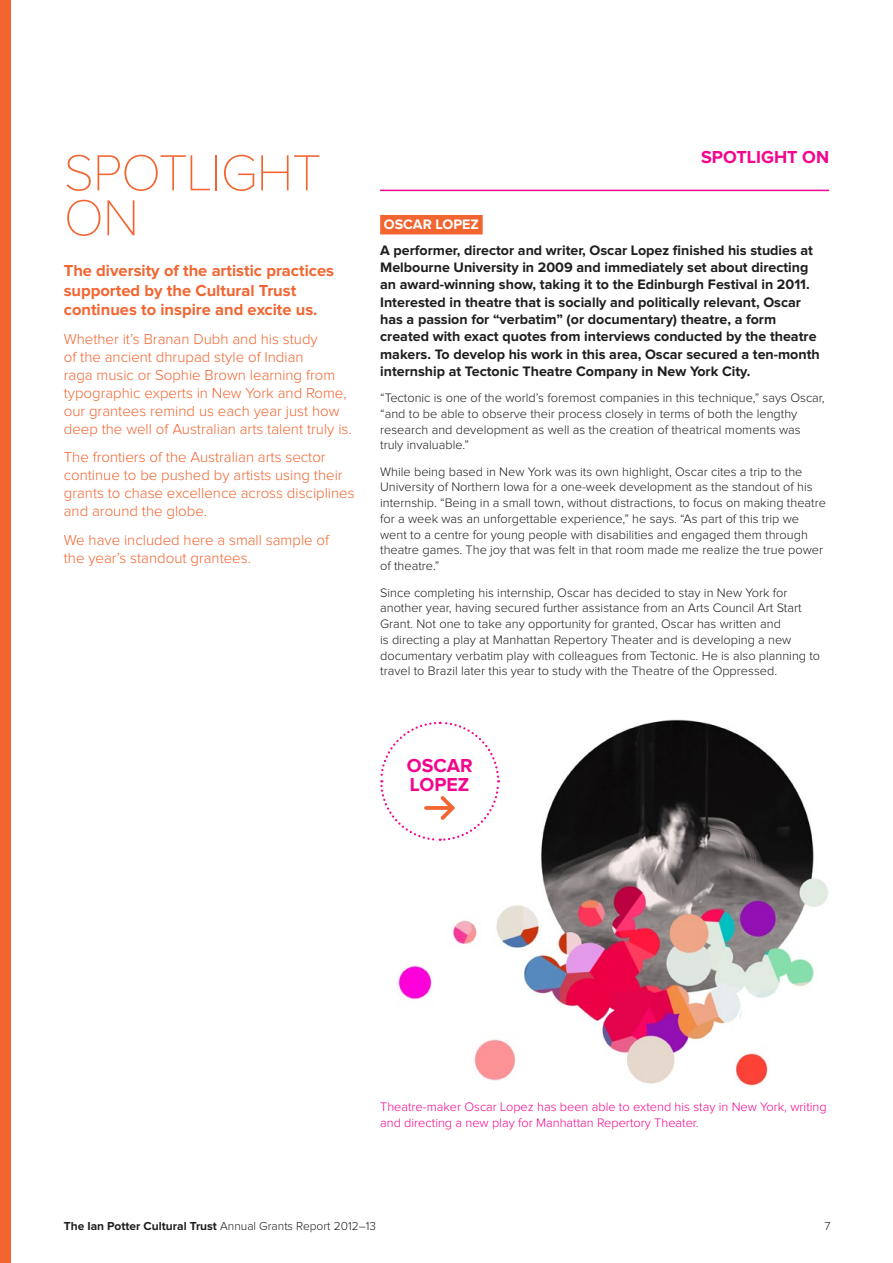
<style>
.page{position:relative;width:893px;height:1263px;background:#fff}
.page>*{position:absolute;margin:0;border:0;box-sizing:border-box;transform-origin:0 0}
.t1{font:100 52.5px/45px "Proxima Nova";letter-spacing:-.02em;color:#f26531}
.t2{font:700 19.5px/19.5px "Proxima Nova";color:#f2068d}
.t3{font:700 18px "Proxima Nova";color:#f2068d}
.t4{font:700 16.5px/19.5px "Proxima Nova";color:#f26531}
.t5{font:300 15px/18px "Proxima Nova";color:#f26531}
.t6{font:700 14.25px/17.2px "Proxima Nova";color:#1e1e1e}
.t7{font:700 14.25px "Proxima Nova";color:#fff}
.t8{font:300 12.75px/15.8px "Proxima Nova";color:#1e1e1e}
.t9{font:300 12.75px/15.8px "Proxima Nova";color:#f2068d}
.t10{font:700 12px "Proxima Nova";color:#1e1e1e}
.t11{font:300 12px "Proxima Nova";color:#1e1e1e}
.s1{font-weight:300}
</style>
<div class="page">
<div style="left:0;top:0;width:11px;height:1263px;background:#f26531"></div>
<img style="left:398px;top:720px;width:430px;height:366px">
<svg style="left:380px;top:721px;width:120px;height:121px"></svg>
<hr style="left:380px;top:190px;width:449px;height:1px;background:#f2068d">
<div style="left:380px;top:215px;width:103px;height:19px;background:#f26531"></div>
<h1 class="t1" style="left:64px;top:153px;width:259px">SPOTLIGHT<br>ON</h1>
<p class="t4" style="left:64px;top:262px;width:272px">The diversity of the artistic practices supported by the Cultural Trust continues to inspire and excite us.</p>
<p class="t5" style="left:64px;top:330px;width:289px">Whether it’s Branan Dubh and his study<br>of the ancient dhrupad style of Indian<br>raga music or Sophie Brown learning from typographic experts in New York and Rome, our grantees remind us each year just how deep the well of Australian arts talent truly is.</p>
<p class="t5" style="left:64px;top:449px;width:292px">The frontiers of the Australian arts sector continue to be pushed by artists using their grants to chase excellence across disciplines and around the globe.</p>
<p class="t5" style="left:64px;top:532px;width:267px">We have included here a small sample of the year’s standout grantees.</p>
<h3 class="t3" style="left:701px;top:149px;width:130px">SPOTLIGHT ON</h3>
<p class="t7" style="left:384px;top:218px;width:97px">OSCAR LOPEZ</p>
<p class="t6" style="left:380px;top:242px;width:441px">A performer, director and writer, Oscar Lopez finished his studies at Melbourne University in 2009 and immediately set about directing an award-winning show, taking it to the Edinburgh Festival in 2011.<br>Interested in theatre that is socially and politically relevant, Oscar has a passion for “verbatim” (or documentary) theatre, a form created with exact quotes from interviews conducted by the theatre makers. To develop his work in this area, Oscar secured a ten-month internship at Tectonic Theatre Company in New York City.</p>
<p class="t8" style="left:380px;top:390px;width:446px">“Tectonic is one of the world’s foremost companies in this technique,” says Oscar, “and to be able to observe their process closely in terms of both the lengthy research and development as well as the creation of theatrical moments was truly invaluable.”</p>
<p class="t8" style="left:380px;top:464px;width:447px">While being based in New York was its own highlight, Oscar cites a trip to the University of Northern Iowa for a one-week development as the standout of his internship. “Being in a small town, without distractions, to focus on making theatre for a week was an unforgettable experience,” he says. “As part of this trip we went to a centre for young people with disabilities and engaged them through theatre games. The joy that was felt in that room made me realize the true power of theatre.”</p>
<p class="t8" style="left:380px;top:585px;width:442px">Since completing his internship, Oscar has decided to stay in New York for another year, having secured further assistance from an Arts Council Art Start Grant. Not one to take any opportunity for granted, Oscar has written and<br>is directing a play at Manhattan Repertory Theater and is developing a new documentary verbatim play with colleagues from Tectonic. He is also planning to travel to Brazil later this year to study with the Theatre of the Oppressed.</p>
<h2 class="t2" style="left:407px;top:756px;width:67px">OSCAR<br>LOPEZ</h2>
<p class="t9" style="left:380px;top:1100px;width:448px">Theatre-maker Oscar Lopez has been able to extend his stay in New York, writing and directing a new play for Manhattan Repertory Theater.</p>
<p class="t10" style="left:64px;top:1220px;width:314px">The Ian Potter Cultural Trust <span class="s1">Annual Grants Report 2012–13</span></p>
<p class="t11" style="left:825px;top:1220px;width:8px">7</p>
</div>
